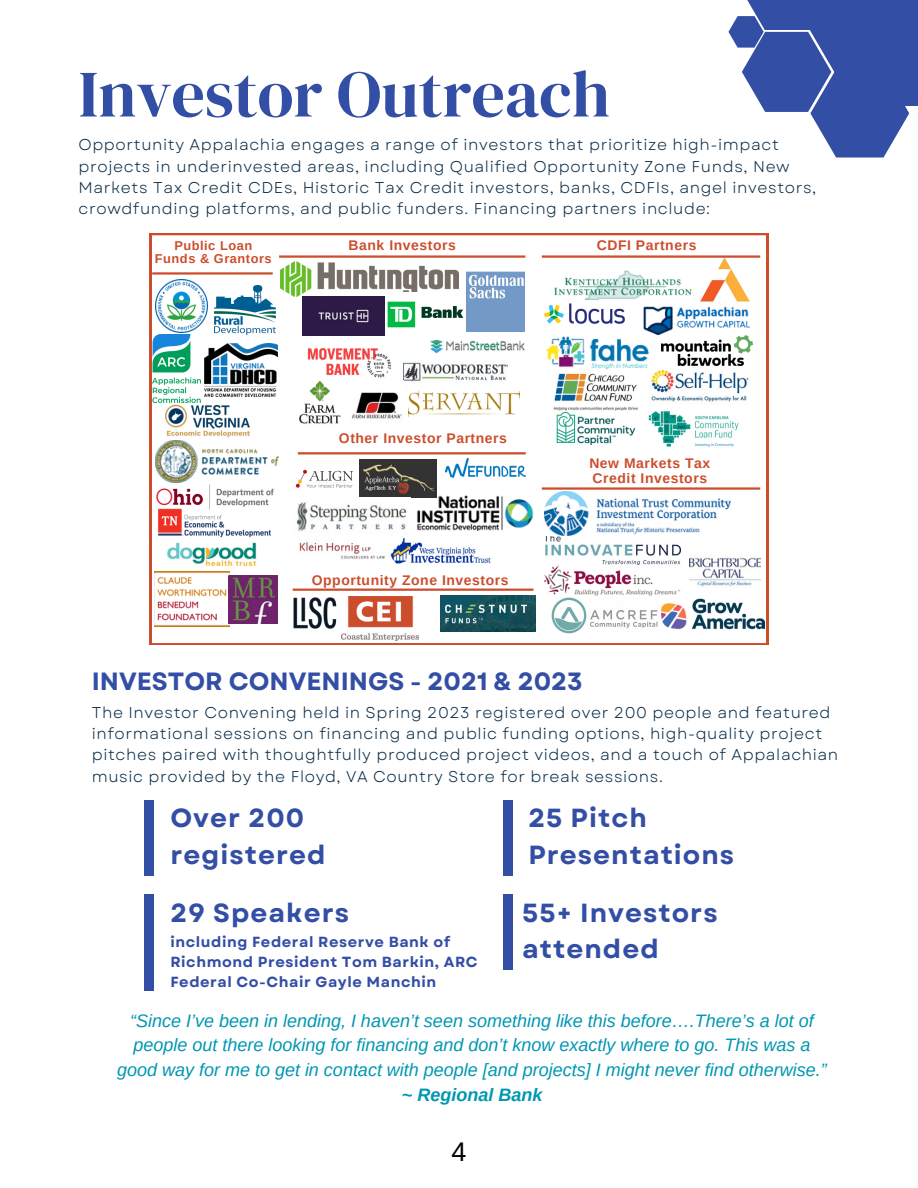
<style>
.page{position:relative;width:918px;height:1188px;background:#fff}
.page>*{position:absolute;margin:0;border:0;box-sizing:border-box;transform-origin:0 0}
.t1{font:66px "DM Serif Display";color:#334ea5}
.t2{font:27px "Arimo";color:#000}
.t3{font:700 26.25px/36.5px "Garet";letter-spacing:.04em;color:#334ea5}
.t4{font:700 24.9px "Garet";color:#334ea5}
.t5{font:italic 18px/24.8px "Arimo";color:#0097b2;text-align:center}
.t6{font:15.6px/21.3px "Garet";letter-spacing:.04em;color:#072a44}
.t7{font:700 14.7px/20.2px "Garet";letter-spacing:.04em;color:#334ea5}
.t8{font:700 13.95px/15.1px "Arimo";letter-spacing:.04em;color:#cc4d2c}
.t9{font:700 12.9px "Arimo";letter-spacing:.04em;color:#cc4d2c}
.s1{font-weight:700}
</style>
<div class="page">
<div style="left:792px;top:0;width:126px;height:106px;background:#334ea5"></div>
<svg style="left:728px;top:16px;width:181px;height:142px"></svg>
<div style="left:739px;top:0;width:107px;height:30px;background:#334ea5"></div>
<div style="left:144px;top:800px;width:10px;height:75px;background:#334ea5"></div>
<div style="left:503px;top:800px;width:9px;height:75px;background:#334ea5"></div>
<div style="left:144px;top:895px;width:10px;height:96px;background:#334ea5"></div>
<div style="left:503px;top:895px;width:9px;height:75px;background:#334ea5"></div>
<svg style="left:150px;top:233px;width:618px;height:412px"></svg>
<img style="left:369px;top:460px;width:68px;height:38px">
<img style="left:279px;top:456px;width:90px;height:45px">
<img style="left:415px;top:495px;width:119px;height:37px">
<img style="left:293px;top:537px;width:96px;height:29px">
<img style="left:389px;top:531px;width:104px;height:38px">
<img style="left:445px;top:459px;width:80px;height:19px">
<img style="left:293px;top:498px;width:117px;height:39px">
<hr style="left:298px;top:452px;width:228px;height:2px;background:#cc4d2c">
<img style="left:466px;top:272px;width:59px;height:61px">
<img style="left:302px;top:297px;width:82px;height:38px">
<img style="left:403px;top:345px;width:105px;height:55px">
<img style="left:423px;top:333px;width:107px;height:26px">
<img style="left:280px;top:262px;width:178px;height:35px">
<img style="left:304px;top:339px;width:90px;height:41px">
<img style="left:294px;top:380px;width:51px;height:47px">
<img style="left:350px;top:380px;width:53px;height:43px">
<img style="left:387px;top:293px;width:77px;height:44px">
<img style="left:408px;top:391px;width:111px;height:25px">
<hr style="left:279px;top:255px;width:246px;height:3px;background:#cc4d2c">
<img style="left:160px;top:535px;width:119px;height:35px">
<img style="left:155px;top:509px;width:118px;height:33px">
<img style="left:204px;top:344px;width:73px;height:53px">
<img style="left:152px;top:485px;width:125px;height:24px">
<img style="left:155px;top:441px;width:124px;height:41px">
<img style="left:165px;top:405px;width:84px;height:32px">
<img style="left:152px;top:335px;width:49px;height:67px">
<img style="left:155px;top:280px;width:53px;height:53px">
<img style="left:214px;top:285px;width:61px;height:50px">
<img style="left:154px;top:571px;width:76px;height:56px">
<img style="left:229px;top:575px;width:48px;height:48px">
<hr style="left:152px;top:272px;width:121px;height:3px;background:#cc4d2c">
<img style="left:341px;top:597px;width:78px;height:44px">
<img style="left:440px;top:596px;width:96px;height:36px">
<img style="left:294px;top:597px;width:63px;height:32px">
<hr style="left:293px;top:589px;width:241px;height:2px;background:#cc4d2c">
<img style="left:543px;top:379px;width:103px;height:42px">
<img style="left:642px;top:305px;width:111px;height:40px">
<img style="left:645px;top:398px;width:109px;height:57px">
<img style="left:646px;top:359px;width:109px;height:50px">
<img style="left:662px;top:335px;width:91px;height:31px">
<img style="left:538px;top:326px;width:123px;height:53px">
<img style="left:543px;top:306px;width:82px;height:30px">
<img style="left:697px;top:254px;width:56px;height:51px">
<img style="left:543px;top:266px;width:157px;height:40px">
<img style="left:545px;top:402px;width:102px;height:54px">
<hr style="left:542px;top:255px;width:218px;height:3px;background:#cc4d2c">
<img style="left:545px;top:535px;width:136px;height:60px">
<img style="left:690px;top:550px;width:71px;height:44px">
<img style="left:551px;top:598px;width:111px;height:36px">
<img style="left:545px;top:491px;width:185px;height:44px">
<hr style="left:542px;top:487px;width:218px;height:3px;background:#cc4d2c">
<img style="left:662px;top:597px;width:102px;height:34px">
<p class="t1" style="left:79px;top:48px;width:533px">Investor Outreach</p>
<p class="t6" style="left:79px;top:134px;width:739px">Opportunity Appalachia engages a range of investors that prioritize high-impact projects in underinvested areas, including Qualified Opportunity Zone Funds, New Markets Tax Credit CDEs, Historic Tax Credit investors, banks, CDFIs, angel investors, crowdfunding platforms, and public funders. Financing partners include:</p>
<p class="t9" style="left:174px;top:238px;width:79px">Public Loan</p>
<p class="t8" style="left:349px;top:238px;width:109px">Bank Investors</p>
<p class="t9" style="left:155px;top:251px;width:118px">Funds &amp; Grantors</p>
<p class="t8" style="left:597px;top:238px;width:101px">CDFI Partners</p>
<p class="t8" style="left:339px;top:431px;width:170px">Other Investor Partners</p>
<p class="t8" style="left:589px;top:456px;width:122px">New Markets Tax<br>Credit Investors</p>
<p class="t8" style="left:312px;top:572px;width:198px">Opportunity Zone Investors</p>
<p class="t4" style="left:92px;top:663px;width:492px">INVESTOR CONVENINGS - 2021 &amp; 2023</p>
<p class="t6" style="left:92px;top:701px;width:748px">The Investor Convening held in Spring 2023 registered over 200 people and featured informational sessions on financing and public funding options, high-quality project pitches paired with thoughtfully produced project videos, and a touch of Appalachian music provided by the Floyd, VA Country Store for break sessions.</p>
<p class="t3" style="left:170px;top:800px;width:157px">Over 200 registered</p>
<p class="t3" style="left:528px;top:800px;width:207px">25 Pitch<br>Presentations</p>
<p class="t3" style="left:170px;top:894px;width:180px">29 Speakers</p>
<p class="t7" style="left:170px;top:931px;width:309px">including Federal Reserve Bank of<br>Richmond President Tom Barkin, ARC<br>Federal Co-Chair Gayle Manchin</p>
<p class="t3" style="left:522px;top:894px;width:197px">55+ Investors attended</p>
<p class="t5" style="left:117px;top:1008px;width:711px">“Since I’ve been in lending, I haven’t seen something like this before….There’s a lot of people out there looking for financing and don’t know exactly where to go. This was a good way for me to get in contact with people [and projects] I might never find otherwise.” <span class="s1">~ Regional Bank</span></p>
<p class="t2" style="left:451px;top:1136px;width:17px">4</p>
</div>
